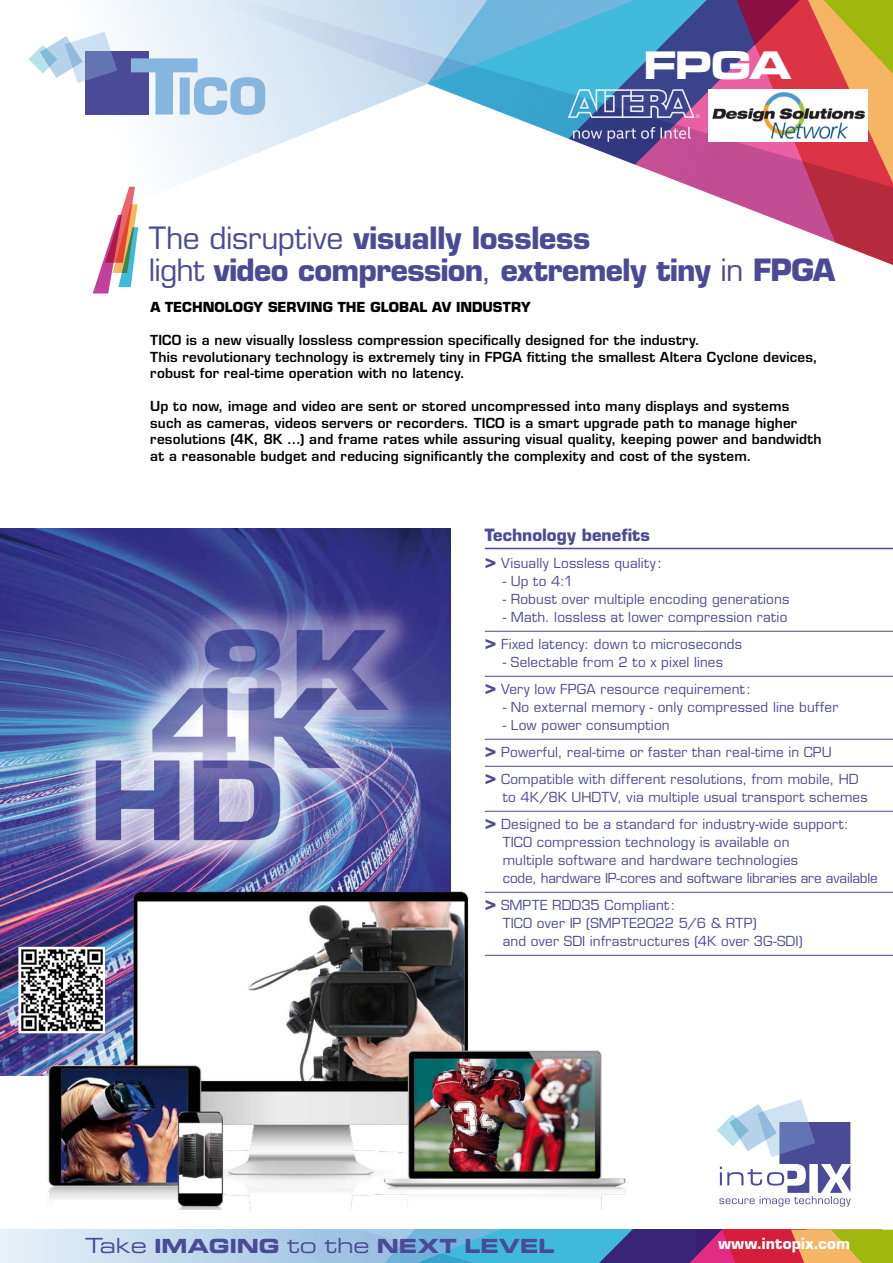
<style>
.page{position:relative;width:893px;height:1263px;background:#fff}
.page>*{position:absolute;margin:0;border:0;box-sizing:border-box;transform-origin:0 0}
.t1{font:41.4px "Microgramma D Bold Exte";color:#fff}
.t2{font:700 30px/31.5px "Eurostile";letter-spacing:-.025em;color:#4b4a96}
.t3{font:19.5px "Eurostile Bold Extended Two";letter-spacing:-.005em;color:#4b4a96}
.t4{font:700 16.5px "Eurostile";color:#4b4a96}
.t5{font:700 15px "Eurostile";letter-spacing:.01em;color:#fff}
.t6{font:13.5px/27px "Eurostile";letter-spacing:.015em;color:#4b4a96}
.t7{font:600 13.5px/16.5px "Eurostile";letter-spacing:.015em;color:#000}
.t8{font:700 13.5px "Eurostile";letter-spacing:.005em;color:#000}
.s1{font-weight:400}
.s2{font-family:"Eurostile Bold Extended Two";font-size:19.5px}
.s3{font-family:"Eurostile Extended Two";font-size:20.85px}
</style>
<div class="page">
<svg style="left:0;top:1230px;width:893px;height:33px;background:#99a6b8"></svg>
<svg style="left:104px;top:0;width:53px;height:228px"></svg>
<svg style="left:157px;top:0;width:571px;height:201px"></svg>
<svg style="left:728px;top:0;width:165px;height:265px"></svg>
<img style="left:0;top:528px;width:451px;height:548px">
<img style="left:44px;top:878px;width:588px;height:331px">
<div style="left:85px;top:51px;width:64px;height:64px;background:#4b4a96"></div>
<svg style="left:28px;top:32px;width:89px;height:51px"></svg>
<svg style="left:131px;top:58px;width:134px;height:57px"></svg>
<svg style="left:717px;top:1099px;width:134px;height:107px"></svg>
<hr style="left:485px;top:548px;width:408px;height:1px;background:#4b4a96">
<hr style="left:485px;top:631px;width:408px;height:1px;background:#4b4a96">
<hr style="left:485px;top:676px;width:408px;height:1px;background:#4b4a96">
<hr style="left:485px;top:739px;width:408px;height:1px;background:#4b4a96">
<hr style="left:485px;top:766px;width:408px;height:1px;background:#4b4a96">
<hr style="left:485px;top:811px;width:408px;height:1px;background:#4b4a96">
<hr style="left:485px;top:892px;width:408px;height:1px;background:#4b4a96">
<hr style="left:485px;top:955px;width:408px;height:1px;background:#4b4a96">
<svg style="left:93px;top:187px;width:45px;height:106px"></svg>
<img style="left:21px;top:950px;width:81px;height:80px">
<div style="left:18px;top:947px;width:87px;height:86px;border:2px solid #fff"></div>
<svg style="left:568px;top:89px;width:132px;height:29px;background:#6d83b3"></svg>
<svg style="left:573px;top:127px;width:118px;height:15px;background:#71629b"></svg>
<img style="left:708px;top:90px;width:159px;height:51px">
<h1 class="t1" style="left:644px;top:37px;width:148px">FPGA</h1>
<h2 class="t2" style="left:149px;top:222px;width:688px"><span class="s1">The disruptive</span> visually lossless<br><span class="s1">light</span> video compression<span class="s1">,</span> extremely tiny <span class="s1">in</span> FPGA</h2>
<p class="t8" style="left:150px;top:299px;width:382px">A technology serving the global AV industry</p>
<p class="t7" style="left:150px;top:332px;width:669px">TICO is a new visually lossless compression specifically designed for the industry.<br>This revolutionary technology is extremely tiny in FPGA fitting the smallest Altera Cyclone devices, robust for real-time operation with no latency.</p>
<p class="t7" style="left:150px;top:398px;width:673px">Up to now, image and video are sent or stored uncompressed into many displays and systems such as cameras, videos servers or recorders. TICO is a smart upgrade path to manage higher resolutions (4K, 8K …) and frame rates while assuring visual quality, keeping power and bandwidth at a reasonable budget and reducing significantly the complexity and cost of the system.</p>
<p class="t4" style="left:485px;top:525px;width:167px">Technology benefits</p>
<p class="t6" style="left:485px;top:550px;width:179px"><span class="s2">&gt;</span> Visually Lossless quality :</p>
<p class="t6" style="left:503px;top:568px;width:72px">- Up to 4:1</p>
<p class="t6" style="left:503px;top:586px;width:288px">- Robust over multiple encoding generations</p>
<p class="t6" style="left:485px;top:604px;width:304px;text-indent:18px">- Math. lossless at lower compression ratio <span class="s2">&gt;</span> Fixed latency: down to microseconds</p>
<p class="t6" style="left:485px;top:649px;width:268px;text-indent:18px">- Selectable from 2 to x pixel lines<br><span class="s2">&gt;</span> Very low FPGA resource requirement:</p>
<p class="t6" style="left:503px;top:694px;width:337px">- No external memory - only compressed line buffer</p>
<p class="t6" style="left:485px;top:712px;width:375px;text-indent:18px">- Low power consumption<br><span class="s2">&gt;</span> Powerful, real-time or faster than real-time in CPU<br><span class="s2">&gt;</span> Compatible with different resolutions, from mobile, HD</p>
<p class="t6" style="left:485px;top:784px;width:384px;text-indent:18px">to 4K/8K UHDTV, via multiple usual transport schemes <span class="s2">&gt;</span> Designed to be a standard for industry-wide support:</p>
<p class="t6" style="left:503px;top:833px;width:377px;line-height:18px">TICO compression technology is available on<br>multiple software and hardware technologies<br>code, hardware IP-cores and software libraries are available</p>
<p class="t6" style="left:503px;top:896px;width:301px;line-height:18px;text-indent:-18px"><span class="s2">&gt;</span> SMPTE RDD35 Compliant:<br>TICO over IP (SMPTE2022 5/6 &amp; RTP)<br>and over SDI infrastructures (4K over 3G-SDI)</p>
<h3 class="t3" style="left:85px;top:1232px;width:471px"><span class="s3">Take</span> IMAGING <span class="s3">to the</span> NEXT LEVEL</h3>
<p class="t5" style="left:718px;top:1234px;width:133px">www.intopix.com</p>
</div>
